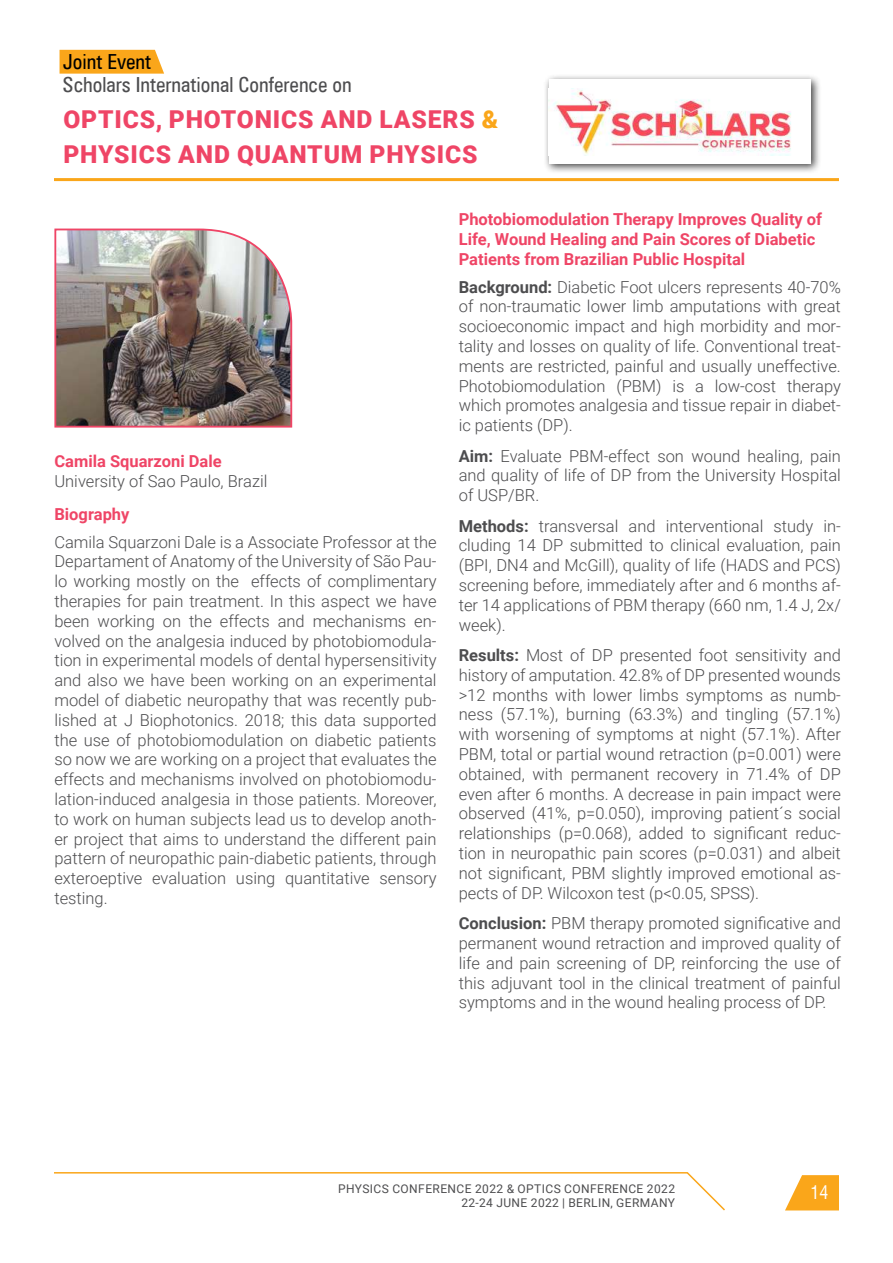
<style>
.page{position:relative;width:893px;height:1263px;background:#fff}
.page>*{position:absolute;margin:0;border:0;box-sizing:border-box;transform-origin:0 0}
.t1{font:900 24.6px/35.5px "Roboto";letter-spacing:.035em;color:#ef4566}
.t2{font:condensed 20.85px "Zurich BT";color:#4d4d4f}
.t3{font:condensed 20.85px "Zurich BT";color:#000}
.t4{font:condensed 18px "Swiss 721 BT";color:#fff}
.t5{font:300 16.5px/19.8px "Roboto";color:#4d4d4f;text-align:justify}
.t6{font:700 16.5px/19.8px "Roboto";color:#ef4566}
.t7{font:12px/14.4px "Roboto";letter-spacing:.035em;color:#4d4d4f;text-align:right}
.s1{color:#faa61a}
.s2{font-weight:700}
</style>
<div class="page">
<svg style="left:60px;top:50px;width:104px;height:24px;background:#faab27"></svg>
<div style="left:543px;top:74px;width:279px;height:101px;background:#000;opacity:.75"></div>
<div style="left:549px;top:79px;width:261px;height:84px;background:#fff"></div>
<svg style="left:785px;top:1175px;width:54px;height:35px"></svg>
<img style="left:553px;top:88px;width:238px;height:68px">
<svg style="left:54px;top:1172px;width:671px;height:39px"></svg>
<hr style="left:54px;top:178px;width:785px;height:3px;background:#faa61a">
<img style="left:54px;top:228px;width:239px;height:200px">
<p class="t3" style="left:63px;top:49px;width:90px">Joint Event</p>
<p class="t2" style="left:63px;top:72px;width:290px">Scholars International Conference on</p>
<h1 class="t1" style="left:63px;top:100px;width:437px">OPTICS, PHOTONICS AND LASERS <span class="s1">&amp;<br></span>PHYSICS AND QUANTUM PHYSICS</h1>
<p class="t6" style="left:54px;top:451px;width:169px">Camila Squarzoni Dale</p>
<p class="t5" style="left:54px;top:471px;width:214px">University of Sao Paulo, Brazil</p>
<p class="t6" style="left:54px;top:503px;width:77px">Biography</p>
<p class="t5" style="left:54px;top:531px;width:384px">Camila Squarzoni Dale is a Associate Professor at the Departament of Anatomy of the University of São Pau&shy;lo working mostly on the effects of complimentary therapies for pain treatment. In this aspect we have been working on the effects and mechanisms en&shy;volved on the analgesia induced by photobiomodula&shy;tion in experimental models of dental hypersensitivity and also we have been working on an experimental model of diabetic neuropathy that was recently pub&shy;lished at J Biophotonics. 2018; this data supported the use of photobiomodulation on diabetic patients so now we are working on a project that evaluates the effects and mechanisms involved on photobiomodu&shy;lation-induced analgesia in those patients. Moreover, to work on human subjects lead us to develop anoth&shy;er project that aims to understand the different pain pattern of neuropathic pain-diabetic patients, through exteroeptive evaluation using quantitative sensory testing.</p>
<p class="t6" style="left:459px;top:209px;width:365px">Photobiomodulation Therapy Improves Quality of<br>Life, Wound Healing and Pain Scores of Diabetic<br>Patients from Brazilian Public Hospital</p>
<p class="t5" style="left:459px;top:276px;width:384px"><span class="s2">Background:</span> Diabetic Foot ulcers represents 40-70% of non-traumatic lower limb amputations with great socioeconomic impact and high morbidity and mor&shy;tality and losses on quality of life. Conventional treat&shy;ments are restricted, painful and usually uneffective.<br>Photobiomodulation (PBM) is a low-cost therapy which promotes analgesia and tissue repair in diabet&shy;ic patients (DP).</p>
<p class="t5" style="left:459px;top:445px;width:384px"><span class="s2">Aim:</span> Evaluate PBM-effect son wound healing, pain and quality of life of DP from the University Hospital of USP/BR.</p>
<p class="t5" style="left:459px;top:515px;width:384px"><span class="s2">Methods:</span> transversal and interventional study in&shy;cluding 14 DP submitted to clinical evaluation, pain (BPI, DN4 and McGill), quality of life (HADS and PCS) screening before, immediately after and 6 months af&shy;ter 14 applications of PBM therapy (660 nm, 1.4 J, 2x/ week).</p>
<p class="t5" style="left:459px;top:645px;width:384px"><span class="s2">Results:</span> Most of DP presented foot sensitivity and history of amputation. 42.8% of DP presented wounds &gt;12 months with lower limbs symptoms as numb&shy;ness (57.1%), burning (63.3%) and tingling (57.1%) with worsening of symptoms at night (57.1%). After PBM, total or partial wound retraction (p=0.001) were obtained, with permanent recovery in 71.4% of DP even after 6 months. A decrease in pain impact were observed (41%, p=0.050), improving patient´s social relationships (p=0.068), added to significant reduc&shy;tion in neuropathic pain scores (p=0.031) and albeit not significant, PBM slightly improved emotional as&shy;pects of DP. Wilcoxon test (p&lt;0.05, SPSS).</p>
<p class="t5" style="left:459px;top:913px;width:384px"><span class="s2">Conclusion:</span> PBM therapy promoted significative and permanent wound retraction and improved quality of life and pain screening of DP, reinforcing the use of this adjuvant tool in the clinical treatment of painful symptoms and in the wound healing process of DP.</p>
<p class="t7" style="left:338px;top:1181px;width:338px">PHYSICS CONFERENCE 2022 &amp; OPTICS CONFERENCE 2022<br>22-24 JUNE 2022 | BERLIN, GERMANY</p>
<p class="t4" style="left:810px;top:1181px;width:19px">14</p>
</div>
